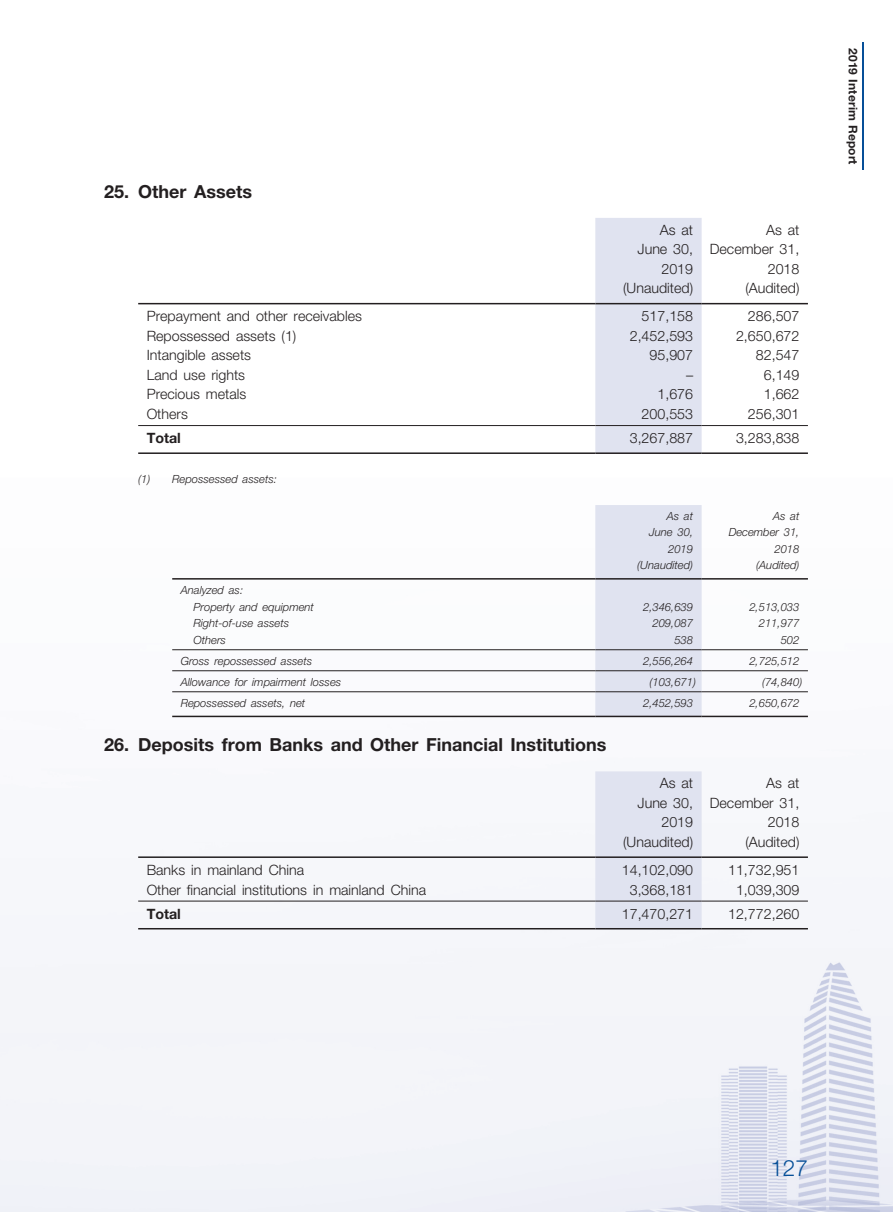
<style>
.page{position:relative;width:893px;height:1212px;background:#fff}
.page>*{position:absolute;margin:0;border:0;box-sizing:border-box;transform-origin:0 0}
.t1{font:300 22.5px "Helvetica Neue LT Std";color:#064f98}
.t2{font:700 18px "Helvetica Neue LT Std";color:#231f20}
.t3{font:300 14.25px/19.5px "Helvetica Neue LT Std";color:#231f20;text-align:right}
.t4{font:700 14.25px "Helvetica Neue LT Std";color:#231f20}
.t5{font:700 12px "Helvetica Neue LT Std";letter-spacing:.01em;color:#231f20}
.t6{font:italic 300 11.25px/16.5px "Helvetica Neue LT Std";color:#231f20;text-align:right}
</style>
<div class="page">
<img style="left:0;top:42px;width:893px;height:1170px">
<hr style="left:862px;top:43px;width:1px;height:127px;background:#064f98">
<div style="left:595px;top:218px;width:107px;height:234px;background:#e0e3f0"></div>
<hr style="left:138px;top:303px;width:457px;height:1px;background:#231f20">
<hr style="left:595px;top:303px;width:107px;height:1px;background:#231f20">
<hr style="left:702px;top:303px;width:106px;height:1px;background:#231f20">
<hr style="left:138px;top:425px;width:457px;height:1px;background:#231f20">
<hr style="left:595px;top:425px;width:107px;height:1px;background:#231f20">
<hr style="left:702px;top:425px;width:106px;height:1px;background:#231f20">
<hr style="left:138px;top:452px;width:457px;height:2px;background:#231f20">
<hr style="left:595px;top:452px;width:107px;height:2px;background:#231f20">
<hr style="left:702px;top:452px;width:106px;height:2px;background:#231f20">
<div style="left:595px;top:505px;width:107px;height:211px;background:#e0e3f0"></div>
<hr style="left:172px;top:578px;width:423px;height:2px;background:#231f20">
<hr style="left:595px;top:578px;width:107px;height:2px;background:#231f20">
<hr style="left:702px;top:578px;width:106px;height:2px;background:#231f20">
<hr style="left:172px;top:649px;width:423px;height:1px;background:#231f20">
<hr style="left:595px;top:649px;width:107px;height:1px;background:#231f20">
<hr style="left:702px;top:649px;width:106px;height:1px;background:#231f20">
<hr style="left:172px;top:670px;width:423px;height:1px;background:#231f20">
<hr style="left:595px;top:670px;width:107px;height:1px;background:#231f20">
<hr style="left:702px;top:670px;width:106px;height:1px;background:#231f20">
<hr style="left:172px;top:691px;width:423px;height:1px;background:#231f20">
<hr style="left:595px;top:691px;width:107px;height:1px;background:#231f20">
<hr style="left:702px;top:691px;width:106px;height:1px;background:#231f20">
<hr style="left:172px;top:716px;width:423px;height:1px;background:#231f20">
<hr style="left:595px;top:716px;width:107px;height:1px;background:#231f20">
<hr style="left:702px;top:716px;width:106px;height:1px;background:#231f20">
<div style="left:595px;top:771px;width:107px;height:157px;background:#e0e3f0"></div>
<hr style="left:138px;top:856px;width:457px;height:2px;background:#231f20">
<hr style="left:595px;top:856px;width:107px;height:2px;background:#231f20">
<hr style="left:702px;top:856px;width:106px;height:2px;background:#231f20">
<hr style="left:138px;top:901px;width:457px;height:1px;background:#231f20">
<hr style="left:595px;top:901px;width:107px;height:1px;background:#231f20">
<hr style="left:702px;top:901px;width:106px;height:1px;background:#231f20">
<hr style="left:138px;top:928px;width:457px;height:1px;background:#231f20">
<hr style="left:595px;top:928px;width:107px;height:1px;background:#231f20">
<hr style="left:702px;top:928px;width:106px;height:1px;background:#231f20">
<p class="t2" style="left:104px;top:180px;width:149px">25. Other Assets</p>
<p class="t3" style="left:637px;top:220px;width:57px">As at<br>June 30,</p>
<p class="t3" style="left:710px;top:220px;width:91px">As at<br>December 31,</p>
<p class="t3" style="left:661px;top:259px;width:33px">2019</p>
<p class="t3" style="left:768px;top:259px;width:33px">2018</p>
<p class="t3" style="left:623px;top:278px;width:71px">(Unaudited)</p>
<p class="t3" style="left:745px;top:278px;width:56px">(Audited)</p>
<p class="t3" style="left:147px;top:306px;width:217px">Prepayment and other receivables</p>
<p class="t3" style="left:642px;top:306px;width:53px">517,158</p>
<p class="t3" style="left:748px;top:306px;width:53px">286,507</p>
<p class="t3" style="left:147px;top:326px;width:151px">Repossessed assets (1)</p>
<p class="t3" style="left:630px;top:326px;width:65px">2,452,593</p>
<p class="t3" style="left:736px;top:326px;width:65px">2,650,672</p>
<p class="t3" style="left:147px;top:345px;width:106px">Intangible assets</p>
<p class="t3" style="left:649px;top:345px;width:45px">95,907</p>
<p class="t3" style="left:756px;top:345px;width:45px">82,547</p>
<p class="t3" style="left:147px;top:365px;width:100px">Land use rights</p>
<p class="t3" style="left:686px;top:365px;width:9px">–</p>
<p class="t3" style="left:764px;top:365px;width:37px">6,149</p>
<p class="t3" style="left:147px;top:384px;width:101px">Precious metals</p>
<p class="t3" style="left:657px;top:384px;width:37px">1,676</p>
<p class="t3" style="left:764px;top:384px;width:37px">1,662</p>
<p class="t3" style="left:147px;top:404px;width:43px">Others</p>
<p class="t3" style="left:642px;top:404px;width:53px">200,553</p>
<p class="t3" style="left:748px;top:404px;width:53px">256,301</p>
<p class="t4" style="left:147px;top:429px;width:36px">Total</p>
<p class="t3" style="left:630px;top:428px;width:65px">3,267,887</p>
<p class="t3" style="left:736px;top:428px;width:65px">3,283,838</p>
<p class="t6" style="left:138px;top:471px;width:140px">(1) Repossessed assets:</p>
<p class="t6" style="left:649px;top:507px;width:45px">As at<br>June 30,</p>
<p class="t6" style="left:729px;top:507px;width:72px">As at<br>December 31,</p>
<p class="t6" style="left:668px;top:540px;width:27px">2019</p>
<p class="t6" style="left:774px;top:540px;width:27px">2018</p>
<p class="t6" style="left:637px;top:557px;width:57px">(Unaudited)</p>
<p class="t6" style="left:756px;top:557px;width:45px">(Audited)</p>
<p class="t6" style="left:193px;top:582px;width:122px;text-align:left;text-indent:-13px">Analyzed as:<br>Property and equipment</p>
<p class="t6" style="left:643px;top:598px;width:52px">2,346,639</p>
<p class="t6" style="left:749px;top:598px;width:52px">2,513,033</p>
<p class="t6" style="left:193px;top:615px;width:97px">Right-of-use assets</p>
<p class="t6" style="left:652px;top:615px;width:42px">209,087</p>
<p class="t6" style="left:759px;top:615px;width:42px">211,977</p>
<p class="t6" style="left:193px;top:631px;width:34px">Others</p>
<p class="t6" style="left:674px;top:631px;width:20px">538</p>
<p class="t6" style="left:781px;top:631px;width:20px">502</p>
<p class="t6" style="left:181px;top:652px;width:133px">Gross repossessed assets</p>
<p class="t6" style="left:643px;top:652px;width:52px">2,556,264</p>
<p class="t6" style="left:749px;top:652px;width:52px">2,725,512</p>
<p class="t6" style="left:181px;top:673px;width:162px">Allowance for impairment losses</p>
<p class="t6" style="left:649px;top:673px;width:48px">(103,671)</p>
<p class="t6" style="left:762px;top:673px;width:42px">(74,840)</p>
<p class="t6" style="left:181px;top:694px;width:126px">Repossessed assets, net</p>
<p class="t6" style="left:643px;top:694px;width:52px">2,452,593</p>
<p class="t6" style="left:749px;top:694px;width:52px">2,650,672</p>
<p class="t2" style="left:104px;top:734px;width:504px">26. Deposits from Banks and Other Financial Institutions</p>
<p class="t3" style="left:637px;top:773px;width:57px">As at<br>June 30,</p>
<p class="t3" style="left:710px;top:773px;width:91px">As at<br>December 31,</p>
<p class="t3" style="left:661px;top:812px;width:33px">2019</p>
<p class="t3" style="left:768px;top:812px;width:33px">2018</p>
<p class="t3" style="left:623px;top:832px;width:71px">(Unaudited)</p>
<p class="t3" style="left:745px;top:832px;width:56px">(Audited)</p>
<p class="t3" style="left:147px;top:860px;width:159px">Banks in mainland China</p>
<p class="t3" style="left:622px;top:860px;width:73px">14,102,090</p>
<p class="t3" style="left:728px;top:860px;width:73px">11,732,951</p>
<p class="t3" style="left:147px;top:879px;width:281px">Other financial institutions in mainland China</p>
<p class="t3" style="left:630px;top:879px;width:65px">3,368,181</p>
<p class="t3" style="left:736px;top:879px;width:65px">1,039,309</p>
<p class="t4" style="left:147px;top:905px;width:36px">Total</p>
<p class="t3" style="left:622px;top:903px;width:73px">17,470,271</p>
<p class="t3" style="left:728px;top:903px;width:73px">12,772,260</p>
<p class="t5" style="left:860px;top:48px;width:118px;rotate:90deg">2019 Interim Report</p>
<h1 class="t1" style="left:770px;top:1155px;width:39px">127</h1>
</div>
